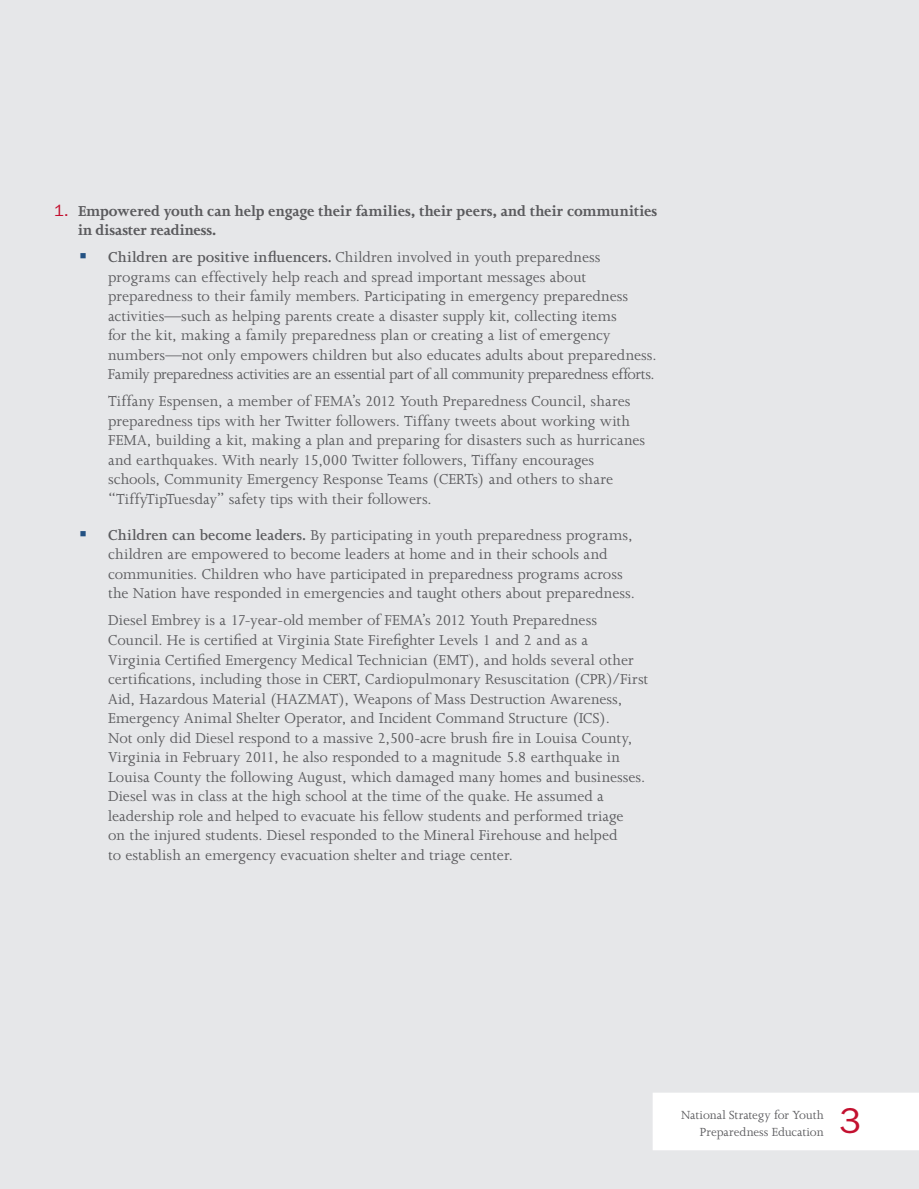
<style>
.page{position:relative;width:919px;height:1189px;background:#fff}
.page>*{position:absolute;margin:0;border:0;box-sizing:border-box;transform-origin:0 0}
.t1{font:36px "ITC Franklin Gothic Std";color:#c3102f}
.t2{font:16.5px/19.5px "Joanna";color:#5a5a5d}
.t3{font:700 16.5px/19.5px "Joanna";color:#5a5a5d}
.t4{font:13.5px/16.5px "Joanna";letter-spacing:-.005em;color:#5a5a5d;text-align:right}
.s1{font-family:"ITC Franklin Gothic Std";font-weight:400;color:#c3102f}
.s2{font-weight:600}
</style>
<div class="page">
<div style="left:0;top:0;width:918px;height:1188px;background:#e6e7e9"></div>
<h3 class="t3" style="left:78px;top:201px;width:580px;text-indent:-24px"><span class="s1">1.</span> Empowered youth can help engage their families, their peers, and their communities in disaster readiness.</h3>
<p class="t2" style="left:108px;top:248px;width:550px;text-indent:-28px"><sup>■</sup> <span class="s2">Children are positive influencers.</span> Children involved in youth preparedness programs can effectively help reach and spread important messages about preparedness to their family members. Participating in emergency preparedness activities—such as helping parents create a disaster supply kit, collecting items<br>for the kit, making a family preparedness plan or creating a list of emergency numbers—not only empowers children but also educates adults about preparedness.<br>Family preparedness activities are an essential part of all community preparedness efforts.</p>
<p class="t2" style="left:108px;top:392px;width:538px">Tiffany Espensen, a member of FEMA’s 2012 Youth Preparedness Council, shares preparedness tips with her Twitter followers. Tiffany tweets about working with FEMA, building a kit, making a plan and preparing for disasters such as hurricanes and earthquakes. With nearly 15,000 Twitter followers, Tiffany encourages schools, Community Emergency Response Teams (CERTs) and others to share “TiffyTipTuesday” safety tips with their followers.</p>
<p class="t2" style="left:108px;top:525px;width:528px;text-indent:-28px"><sup>■</sup> <span class="s2">Children can become leaders.</span> By participating in youth preparedness programs, children are empowered to become leaders at home and in their schools and communities. Children who have participated in preparedness programs across the Nation have responded in emergencies and taught others about preparedness.</p>
<p class="t2" style="left:108px;top:611px;width:541px">Diesel Embrey is a 17-year-old member of FEMA’s 2012 Youth Preparedness Council. He is certified at Virginia State Firefighter Levels 1 and 2 and as a<br>Virginia Certified Emergency Medical Technician (EMT), and holds several other certifications, including those in CERT, Cardiopulmonary Resuscitation (CPR)/First Aid, Hazardous Material (HAZMAT), Weapons of Mass Destruction Awareness, Emergency Animal Shelter Operator, and Incident Command Structure (ICS).<br>Not only did Diesel respond to a massive 2,500-acre brush fire in Louisa County, Virginia in February 2011, he also responded to a magnitude 5.8 earthquake in Louisa County the following August, which damaged many homes and businesses.<br>Diesel was in class at the high school at the time of the quake. He assumed a leadership role and helped to evacuate his fellow students and performed triage<br>on the injured students. Diesel responded to the Mineral Firehouse and helped<br>to establish an emergency evacuation shelter and triage center.</p>
<p class="t4" style="left:681px;top:1106px;width:144px">National Strategy for Youth<br>Preparedness Education</p>
<h1 class="t1" style="left:839px;top:1099px;width:23px">3</h1>
</div>
